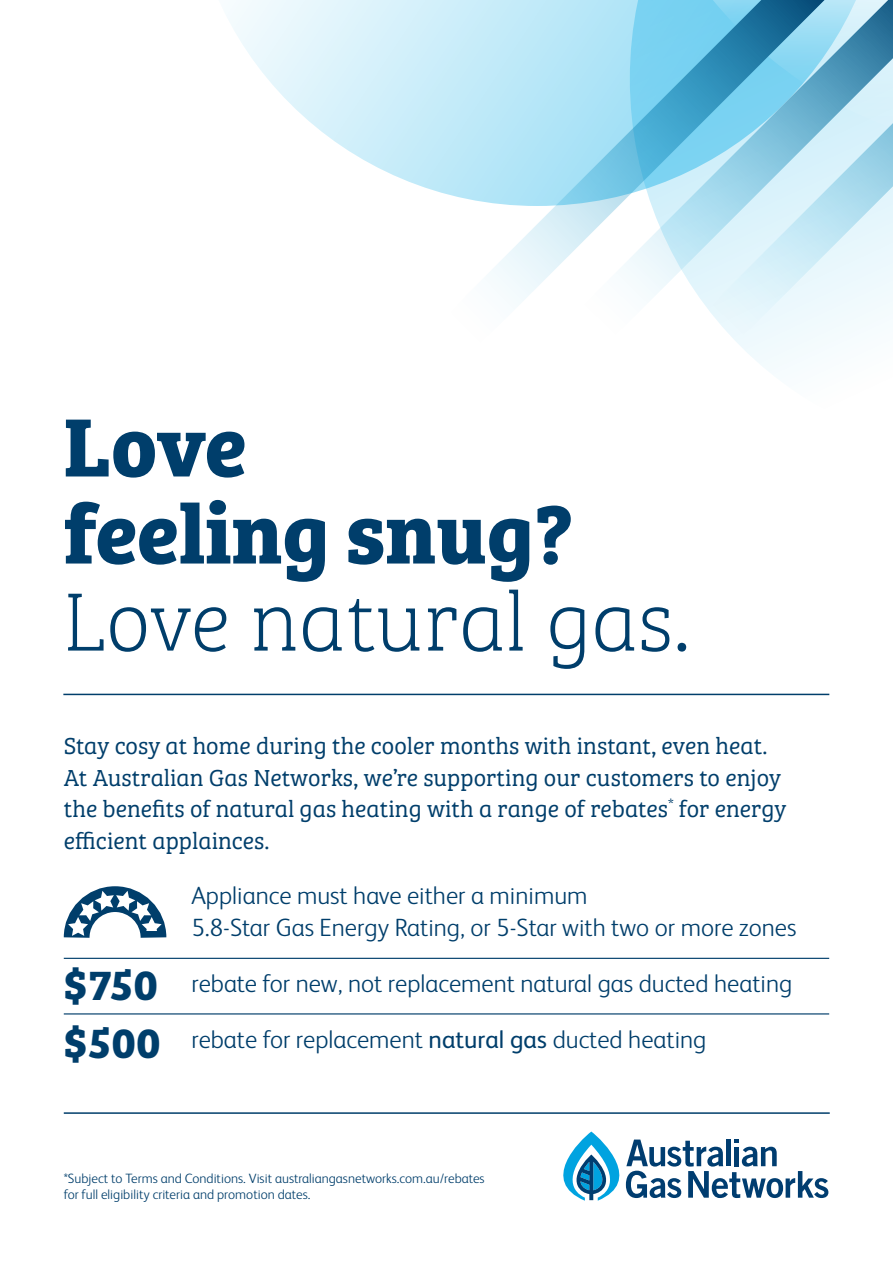
<style>
.page{position:relative;width:893px;height:1263px;background:#fff}
.page>*{position:absolute;margin:0;border:0;box-sizing:border-box;transform-origin:0 0}
.t1{font:700 85.5px/87px "Bree Serif";color:#003e6b}
.t2{font:85.5px "Bree Serif Th";letter-spacing:-.01em;color:#003e6b}
.t3{font:700 43.8px "Bree Serif";color:#003e6b}
.t4{font:300 25.05px/32px "FS Albert";color:#003e6b}
.t5{font:24px/31.5px "Bree Serif Lt";color:#003e6b}
.t6{font:300 13.5px/16.2px "FS Albert";color:#003e6b}
.s1{font-family:"Bree Serif";font-weight:700;font-size:43.8px}
.s2{font-weight:400}
</style>
<div class="page">
<hr style="left:64px;top:1112px;width:766px;height:2px;background:#003e6b">
<svg style="left:563px;top:1131px;width:265px;height:70px"></svg>
<hr style="left:735px;top:1147px;width:4px;height:19px;background:#003d70">
<svg style="left:229px;top:0;width:207px;height:191px"></svg>
<svg style="left:745px;top:342px;width:86px;height:30px"></svg>
<svg style="left:436px;top:0;width:389px;height:350px"></svg>
<svg style="left:699px;top:0;width:194px;height:342px;background:#a8d6e8"></svg>
<hr style="left:64px;top:958px;width:765px;height:1px;background:#003e6b">
<hr style="left:64px;top:1013px;width:765px;height:1px;background:#003e6b">
<hr style="left:63px;top:694px;width:766px;height:1px;background:#003e6b">
<svg style="left:63px;top:886px;width:116px;height:73px"></svg>
<div style="left:144px;top:931px;width:16px;height:5px;background:#003e6b"></div>
<h1 class="t1" style="left:63px;top:398px;width:511px">Love<br>feeling snug?</h1>
<h1 class="t2" style="left:63px;top:561px;width:629px">Love natural gas.</h1>
<p class="t5" style="left:64px;top:729px;width:724px">Stay cosy at home during the cooler months with instant, even heat.<br>At Australian Gas Networks, we’re supporting our customers to enjoy the benefits of natural gas heating with a range of rebates<sup>*</sup> for energy efficient applainces.</p>
<p class="t4" style="left:191px;top:880px;width:606px">Appliance must have either a minimum<br>5.8-Star Gas Energy Rating, or 5-Star with two or more zones</p>
<p class="t4" style="left:191px;top:967px;width:602px">rebate for new, not replacement natural gas ducted heating</p>
<p class="t4" style="left:64px;top:1023px;width:644px"><span class="s1">$500</span> rebate for replacement <span class="s2">natural gas</span> ducted heating</p>
<h2 class="t3" style="left:64px;top:951px;width:96px">$750</h2>
<p class="t6" style="left:64px;top:1170px;width:422px">*Subject to Terms and Conditions. Visit australiangasnetworks.com.au/rebates for full eligibility criteria and promotion dates.</p>
</div>
